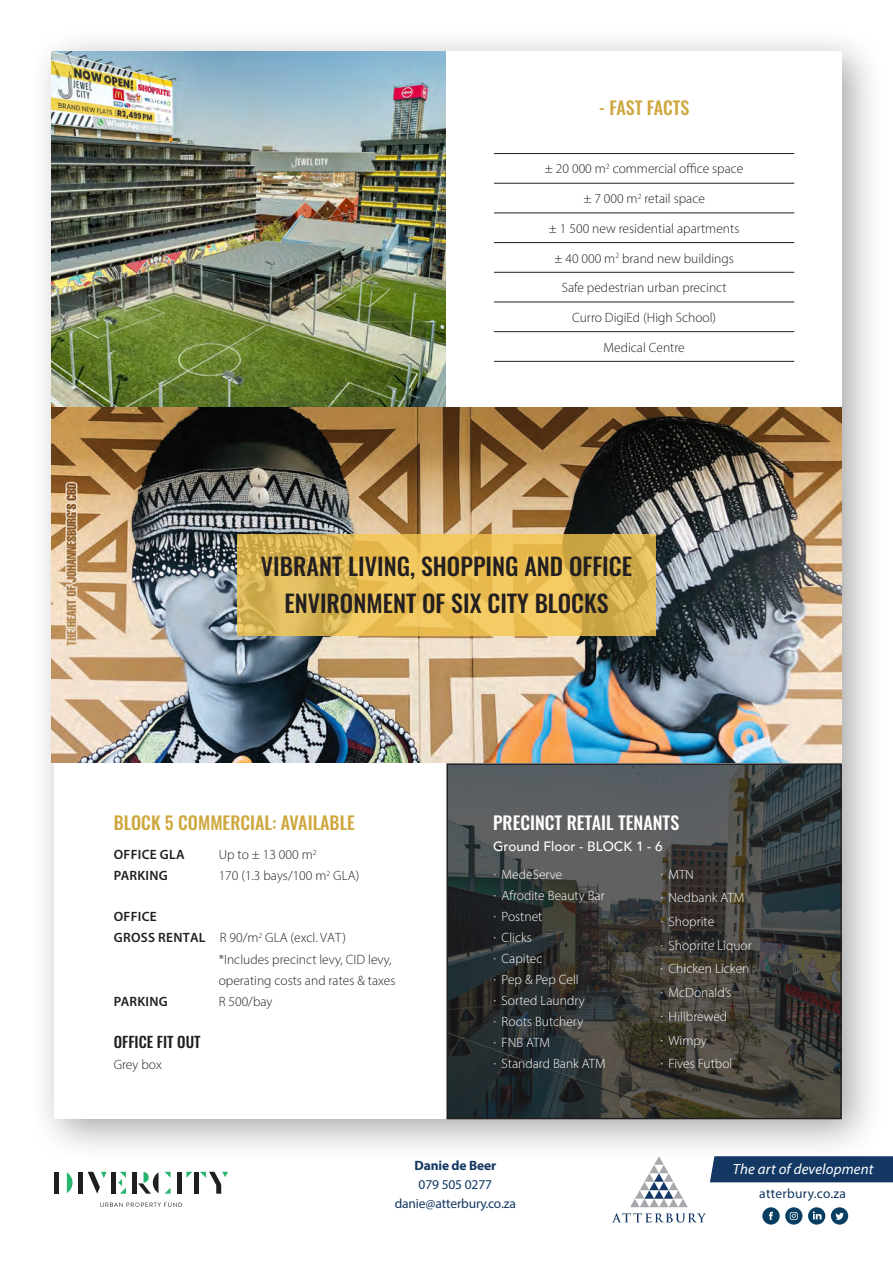
<style>
.page{position:relative;width:893px;height:1263px;background:#fff}
.page>*{position:absolute;margin:0;border:0;box-sizing:border-box;transform-origin:0 0}
.body{font:500 23.85px/37.2px "Oswald";color:#231f20;text-align:center}
.header_2{font:500 18px "Oswald";color:#cfa73f}
.header_2-2{font:500 18px "Oswald";color:#fff}
.body-2{font:500 15px "Oswald";color:#231f20}
.t1{font:italic 14.85px "Myriad Pro";letter-spacing:.01em;color:#fff}
.body-3{font:300 13.5px/21px "Myriad Pro";color:#231f20}
.t2{font:300 13.5px "Myriad Pro";color:#fff}
.t3{font:13.5px/18.9px "Myriad Pro";letter-spacing:-.01em;color:#133863;text-align:center}
.body-4{font:600 13.5px "Myriad Pro";letter-spacing:.02em;color:#231f20}
.header_2-3{font:500 13.5px "Avenir";color:#fff}
.t4{font:13.5px "Myriad Pro";letter-spacing:.02em;color:#133863}
.t5{font:700 13.5px "Myriad Pro";letter-spacing:-.01em;color:#133863}
.s1{font-weight:600}
.s2{font-family:"Avenir"}
</style>
<div class="page">
<div style="left:29px;top:26px;width:857px;height:1136px;background:#231f20;opacity:.4"></div>
<div style="left:54px;top:51px;width:788px;height:1067px;background:#fff"></div>
<svg style="left:447px;top:764px;width:394px;height:354px;background:#3d3f3e"></svg>
<img style="left:52px;top:52px;width:394px;height:354px">
<img style="left:52px;top:408px;width:789px;height:354px">
<svg style="left:237px;top:534px;width:419px;height:102px;background:#e2bb56"></svg>
<hr style="left:494px;top:153px;width:300px;height:1px;background:#231f20">
<hr style="left:494px;top:183px;width:300px;height:1px;background:#231f20">
<hr style="left:494px;top:213px;width:300px;height:1px;background:#231f20">
<hr style="left:494px;top:242px;width:300px;height:1px;background:#231f20">
<hr style="left:494px;top:272px;width:300px;height:1px;background:#231f20">
<hr style="left:494px;top:302px;width:300px;height:1px;background:#231f20">
<hr style="left:494px;top:331px;width:300px;height:1px;background:#231f20">
<hr style="left:494px;top:361px;width:300px;height:1px;background:#231f20">
<svg style="left:100px;top:1202px;width:82px;height:5px"></svg>
<div style="left:78px;top:1172px;width:5px;height:22px;background:#211e1f"></div>
<div style="left:111px;top:1172px;width:5px;height:22px;background:#211e1f"></div>
<div style="left:132px;top:1172px;width:5px;height:22px;background:#211e1f"></div>
<svg style="left:186px;top:1172px;width:6px;height:6px"></svg>
<svg style="left:165px;top:1172px;width:6px;height:6px"></svg>
<svg style="left:165px;top:1188px;width:6px;height:6px"></svg>
<svg style="left:118px;top:1172px;width:8px;height:22px"></svg>
<div style="left:54px;top:1172px;width:5px;height:22px;background:#211e1f"></div>
<div style="left:177px;top:1172px;width:5px;height:22px;background:#211e1f"></div>
<div style="left:194px;top:1172px;width:5px;height:22px;background:#211e1f"></div>
<svg style="left:200px;top:1172px;width:28px;height:22px"></svg>
<svg style="left:88px;top:1172px;width:19px;height:22px"></svg>
<svg style="left:67px;top:1172px;width:6px;height:21px"></svg>
<svg style="left:138px;top:1172px;width:21px;height:22px"></svg>
<div style="left:710px;top:1156px;width:183px;height:26px;background:#133863"></div>
<svg style="left:831px;top:1207px;width:17px;height:17px"></svg>
<svg style="left:808px;top:1207px;width:17px;height:17px"></svg>
<svg style="left:762px;top:1207px;width:40px;height:17px"></svg>
<svg style="left:613px;top:1213px;width:93px;height:9px"></svg>
<svg style="left:630px;top:1156px;width:58px;height:51px"></svg>
<p class="header_2" style="left:599px;top:98px;width:92px">- FAST FACTS</p>
<p class="body-3" style="left:545px;top:158px;width:200px">± 20 000 m<sup>2</sup> commercial office space</p>
<p class="body-3" style="left:583px;top:188px;width:123px">± 7 000 m<sup>2</sup> retail space</p>
<p class="body-3" style="left:549px;top:218px;width:192px">± 1 500 new residential apartments</p>
<p class="body-3" style="left:554px;top:247px;width:181px">± 40 000 m<sup>2</sup> brand new buildings</p>
<p class="body-3" style="left:562px;top:277px;width:166px">Safe pedestrian urban precinct</p>
<p class="body-3" style="left:572px;top:307px;width:146px">Curro DigiEd (High School)</p>
<p class="body-3" style="left:603px;top:336px;width:83px">Medical Centre</p>
<p class="body" style="left:261px;top:549px;width:373px">VIBRANT LIVING, SHOPPING AND OFFICE<br>ENVIRONMENT OF SIX CITY BLOCKS</p>
<p class="header_2" style="left:114px;top:813px;width:243px">BLOCK 5 COMMERCIAL: AVAILABLE</p>
<p class="body-4" style="left:114px;top:846px;width:72px">OFFICE GLA</p>
<p class="body-3" style="left:219px;top:844px;width:99px">Up to ± 13 000 m<sup>2</sup></p>
<p class="body-4" style="left:114px;top:867px;width:56px">PARKING</p>
<p class="body-3" style="left:219px;top:865px;width:142px">170 (1.3 bays/100 m<sup>2</sup> GLA)</p>
<p class="body-3" style="left:114px;top:906px;width:234px"><span class="s1">OFFICE<br>GROSS RENTAL</span> R 90/m<sup>2</sup> GLA (excl. VAT)</p>
<p class="body-3" style="left:219px;top:949px;width:178px">*Includes precinct levy, CID levy, operating costs and rates &amp; taxes</p>
<p class="body-4" style="left:114px;top:993px;width:56px">PARKING</p>
<p class="body-3" style="left:219px;top:991px;width:55px">R 500/bay</p>
<p class="body-2" style="left:114px;top:1034px;width:88px">OFFICE FIT OUT</p>
<p class="body-3" style="left:114px;top:1053px;width:50px">Grey box</p>
<p class="header_2-2" style="left:493px;top:813px;width:188px">PRECINCT RETAIL TENANTS</p>
<p class="header_2-3" style="left:493px;top:834px;width:171px">Ground Floor - BLOCK 1 - 6</p>
<p class="t2" style="left:493px;top:866px;width:71px"><span class="s2">·</span> MedeServe</p>
<p class="t2" style="left:493px;top:887px;width:113px"><span class="s2">·</span> Afrodite Beauty Bar</p>
<p class="t2" style="left:493px;top:908px;width:51px"><span class="s2">·</span> Postnet</p>
<p class="t2" style="left:493px;top:929px;width:40px"><span class="s2">·</span> Clicks</p>
<p class="t2" style="left:493px;top:950px;width:51px"><span class="s2">·</span> Capitec</p>
<p class="t2" style="left:493px;top:971px;width:87px"><span class="s2">·</span> Pep &amp; Pep Cell</p>
<p class="t2" style="left:493px;top:992px;width:93px"><span class="s2">·</span> Sorted Laundry</p>
<p class="t2" style="left:493px;top:1013px;width:92px"><span class="s2">·</span> Roots Butchery</p>
<p class="t2" style="left:493px;top:1034px;width:58px"><span class="s2">·</span> FNB ATM</p>
<p class="t2" style="left:493px;top:1056px;width:114px"><span class="s2">·</span> Standard Bank ATM</p>
<p class="t2" style="left:660px;top:866px;width:35px"><span class="s2">·</span> MTN</p>
<p class="t2" style="left:660px;top:890px;width:86px"><span class="s2">·</span> Nedbank ATM</p>
<p class="t2" style="left:660px;top:913px;width:56px"><span class="s2">·</span> Shoprite</p>
<p class="t2" style="left:660px;top:937px;width:93px"><span class="s2">·</span> Shoprite Liquor</p>
<p class="t2" style="left:660px;top:961px;width:91px"><span class="s2">·</span> Chicken Licken</p>
<p class="t2" style="left:660px;top:984px;width:73px"><span class="s2">·</span> McDonald’s</p>
<p class="t2" style="left:660px;top:1008px;width:69px"><span class="s2">·</span> Hillbrewed</p>
<p class="t2" style="left:660px;top:1032px;width:48px"><span class="s2">·</span> Wimpy</p>
<p class="t2" style="left:660px;top:1056px;width:74px"><span class="s2">·</span> Fives Futbol</p>
<p class="t5" style="left:414px;top:1156px;width:83px">Danie de Beer</p>
<p class="t3" style="left:395px;top:1175px;width:123px">079 505 0277 danie@atterbury.co.za</p>
<p class="t1" style="left:733px;top:1160px;width:142px">The art of development</p>
<p class="t4" style="left:759px;top:1185px;width:88px">atterbury.co.za</p>
</div>
